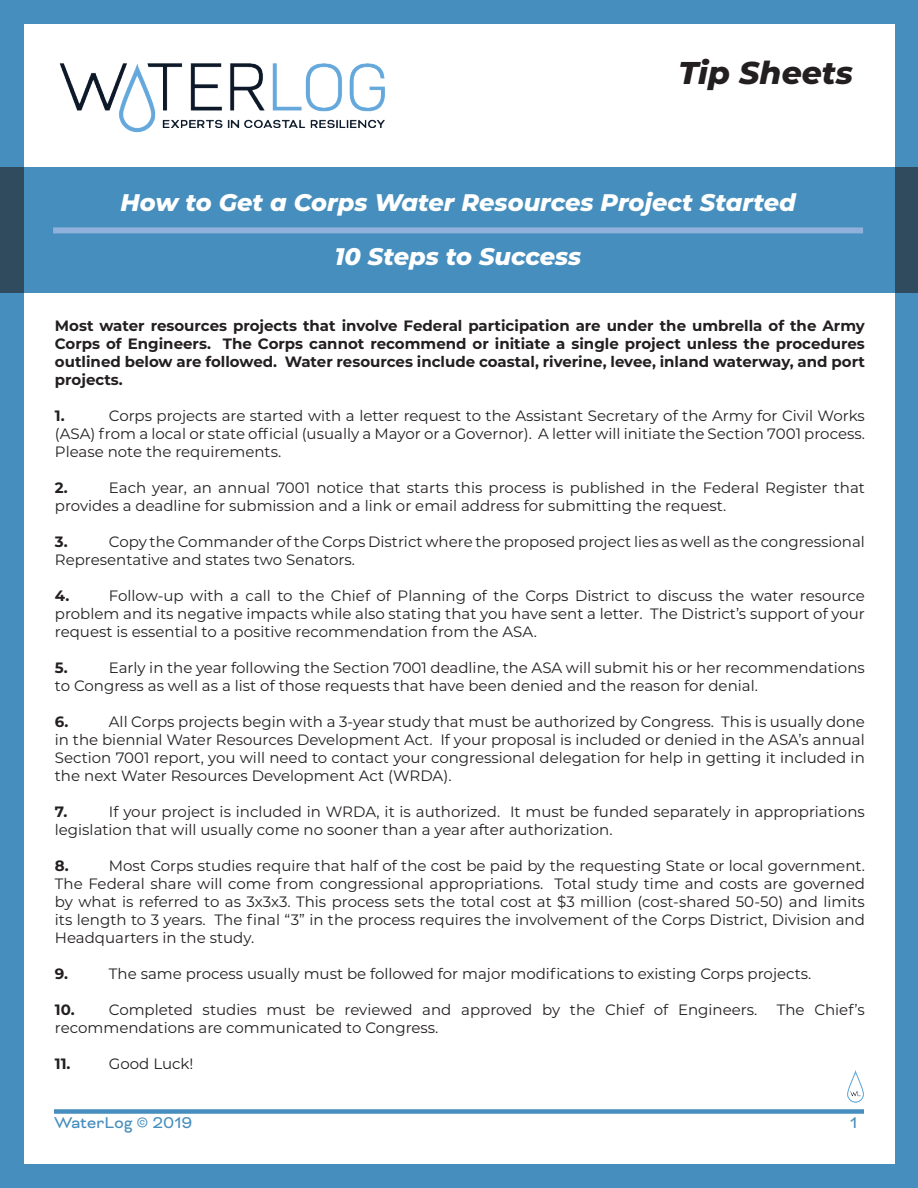
<style>
.page{position:relative;width:918px;height:1188px;background:#fff}
.page>*{position:absolute;margin:0;border:0;box-sizing:border-box;transform-origin:0 0}
.t1{font:italic 800 31.5px "Montserrat";color:#231f20}
.t2{font:italic 800 24px "Montserrat";color:#fff}
.t3{font:18px "Bicyclette";color:#468ebd}
.t4{font:15px/18px "Montserrat";color:#231f20;text-align:justify}
.t5{font:700 15px/18px "Montserrat";color:#231f20;text-align:justify}
.s1{font-weight:700}
</style>
<div class="page">
<div style="left:54px;top:1109px;width:810px;height:5px;background:#468ebd"></div>
<img style="left:847px;top:1070px;width:17px;height:33px">
<div style="left:0;top:0;width:23px;height:1188px;background:#468ebd"></div>
<div style="left:895px;top:0;width:23px;height:1188px;background:#468ebd"></div>
<div style="left:0;top:0;width:918px;height:23px;background:#468ebd"></div>
<div style="left:0;top:1165px;width:918px;height:23px;background:#468ebd"></div>
<img style="left:59px;top:63px;width:326px;height:70px">
<div style="left:0;top:167px;width:918px;height:126px;background:#468ebd"></div>
<div style="left:53px;top:227px;width:810px;height:6px;background:#8fb1dc"></div>
<div style="left:0;top:167px;width:23px;height:126px;background:#314b5e"></div>
<div style="left:895px;top:167px;width:23px;height:126px;background:#314b5e"></div>
<h1 class="t1" style="left:679px;top:50px;width:176px">Tip Sheets</h1>
<h2 class="t2" style="left:120px;top:185px;width:677px">How to Get a Corps Water Resources Project Started</h2>
<h2 class="t2" style="left:335px;top:239px;width:248px">10 Steps to Success</h2>
<p class="t5" style="left:55px;top:316px;width:812px">Most water resources projects that involve Federal participation are under the umbrella of the Army Corps of Engineers. The Corps cannot recommend or initiate a single project unless the procedures outlined below are followed. Water resources include coastal, riverine, levee, inland waterway, and port projects.</p>
<p class="t5" style="left:55px;top:406px;width:11px">1.</p>
<p class="t4" style="left:55px;top:406px;width:812px;text-indent:54px">Corps projects are started with a letter request to the Assistant Secretary of the Army for Civil Works (ASA) from a local or state official (usually a Mayor or a Governor). A letter will initiate the Section 7001 process.<br>Please note the requirements.</p>
<p class="t5" style="left:55px;top:478px;width:14px">2.</p>
<p class="t4" style="left:55px;top:478px;width:812px;text-indent:54px">Each year, an annual 7001 notice that starts this process is published in the Federal Register that provides a deadline for submission and a link or email address for submitting the request.</p>
<p class="t5" style="left:55px;top:532px;width:14px">3.</p>
<p class="t4" style="left:55px;top:532px;width:812px;text-indent:54px">Copy the Commander of the Corps District where the proposed project lies as well as the congressional<br>Representative and states two Senators.</p>
<p class="t5" style="left:55px;top:586px;width:16px">4.</p>
<p class="t4" style="left:55px;top:586px;width:812px;text-indent:54px">Follow-up with a call to the Chief of Planning of the Corps District to discuss the water resource problem and its negative impacts while also stating that you have sent a letter. The District’s support of your request is essential to a positive recommendation from the ASA.</p>
<p class="t5" style="left:55px;top:658px;width:14px">5.</p>
<p class="t4" style="left:55px;top:658px;width:811px;text-indent:54px">Early in the year following the Section 7001 deadline, the ASA will submit his or her recommendations to Congress as well as a list of those requests that have been denied and the reason for denial.</p>
<p class="t5" style="left:55px;top:712px;width:15px">6.</p>
<p class="t4" style="left:55px;top:712px;width:812px;text-indent:54px">All Corps projects begin with a 3-year study that must be authorized by Congress. This is usually done in the biennial Water Resources Development Act. If your proposal is included or denied in the ASA’s annual Section 7001 report, you will need to contact your congressional delegation for help in getting it included in the next Water Resources Development Act (WRDA).</p>
<p class="t5" style="left:55px;top:802px;width:14px">7.</p>
<p class="t4" style="left:55px;top:802px;width:811px;text-indent:54px">If your project is included in WRDA, it is authorized. It must be funded separately in appropriations legislation that will usually come no sooner than a year after authorization.</p>
<p class="t5" style="left:55px;top:856px;width:15px">8.</p>
<p class="t4" style="left:55px;top:856px;width:812px;text-indent:54px">Most Corps studies require that half of the cost be paid by the requesting State or local government.<br>The Federal share will come from congressional appropriations. Total study time and costs are governed by what is referred to as 3x3x3. This process sets the total cost at $3 million (cost-shared 50-50) and limits its length to 3 years. The final “3” in the process requires the involvement of the Corps District, Division and Headquarters in the study.</p>
<p class="t5" style="left:55px;top:964px;width:15px">9.</p>
<p class="t4" style="left:109px;top:964px;width:704px">The same process usually must be followed for major modifications to existing Corps projects.</p>
<p class="t4" style="left:55px;top:1000px;width:704px"><span class="s1">10.</span> Completed studies must be reviewed and approved by the Chief of Engineers.</p>
<p class="t4" style="left:777px;top:1000px;width:90px">The Chief’s</p>
<p class="t4" style="left:55px;top:1018px;width:385px">recommendations are communicated to Congress.</p>
<p class="t5" style="left:55px;top:1054px;width:17px">11.</p>
<p class="t4" style="left:109px;top:1054px;width:86px">Good Luck!</p>
<p class="t3" style="left:54px;top:1112px;width:140px">WaterLog © 2019</p>
<p class="t3" style="left:850px;top:1112px;width:9px">1</p>
</div>
